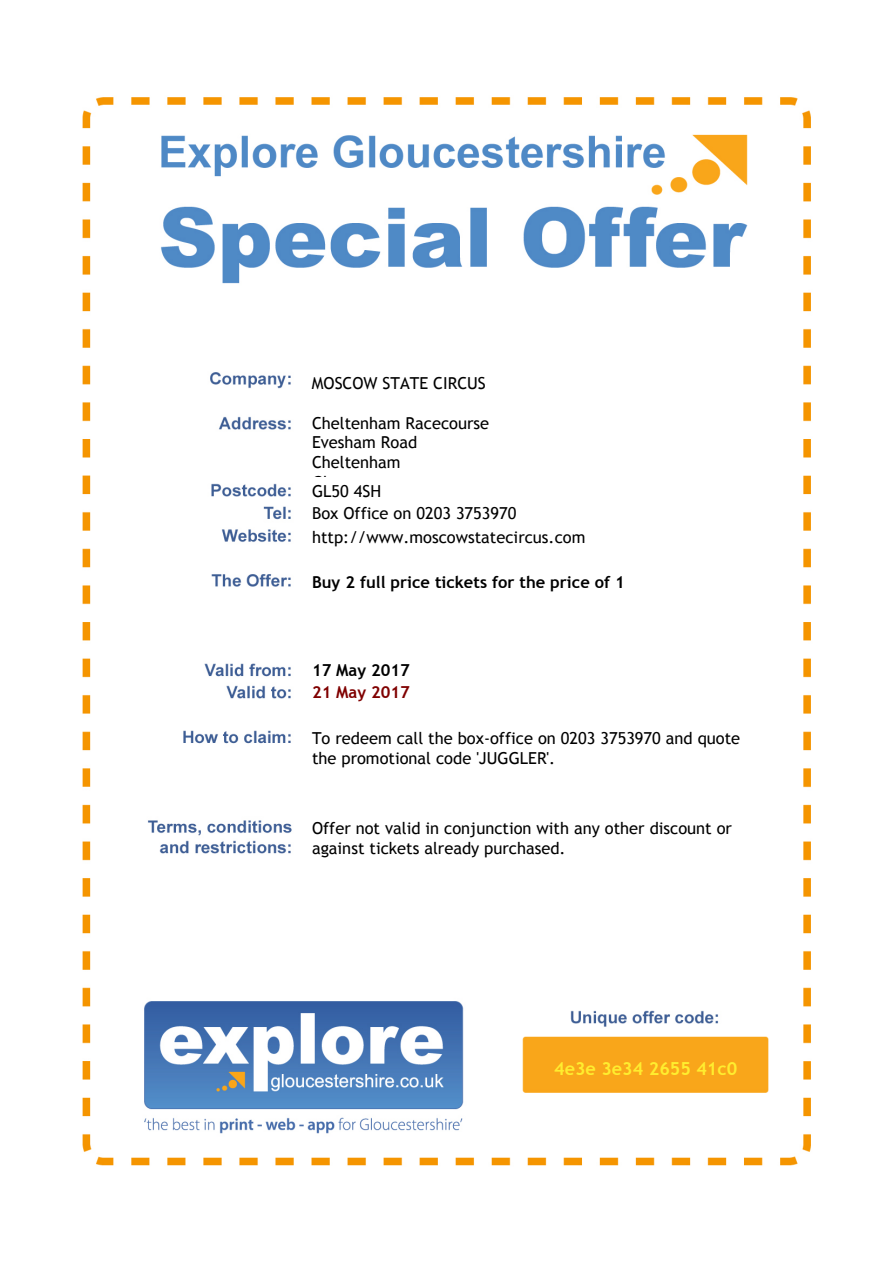
<style>
.page{position:relative;width:893px;height:1263px;background:#fff}
.page>*{position:absolute;margin:0;border:0;box-sizing:border-box;transform-origin:0 0}
.t1{font:700 18px "Trebuchet MS";color:#ffed2f}
.t2{font:16.5px/20px "Trebuchet MS";color:#000}
.t3{font:700 16.5px "Trebuchet MS";color:#000}
.t4{font:700 16.5px "Trebuchet MS";color:#800000}
</style>
<div class="page">
<img style="left:82px;top:97px;width:729px;height:1069px">
<p class="t2" style="left:312px;top:373px;width:175px">MOSCOW STATE CIRCUS</p>
<p class="t2" style="left:312px;top:413px;width:179px">Cheltenham Racecourse<br>Evesham Road<br>Cheltenham<br>Glos.</p>
<p class="t2" style="left:312px;top:481px;width:206px;line-height:21.6px">GL50 4SH<br>Box Office on 0203 3753970</p>
<p class="t2" style="left:312px;top:527px;width:275px">http://www.moscowstatecircus.com</p>
<p class="t3" style="left:312px;top:571px;width:314px">Buy 2 full price tickets for the price of 1</p>
<p class="t3" style="left:312px;top:660px;width:99px">17 May 2017</p>
<p class="t4" style="left:312px;top:682px;width:99px">21 May 2017</p>
<p class="t2" style="left:312px;top:729px;width:430px">To redeem call the box-office on 0203 3753970 and quote the promotional code 'JUGGLER'.</p>
<p class="t2" style="left:312px;top:819px;width:422px">Offer not valid in conjunction with any other discount or against tickets already purchased.</p>
<p class="t1" style="left:554px;top:1057px;width:185px">4e3e 3e34 2655 41c0</p>
</div>
